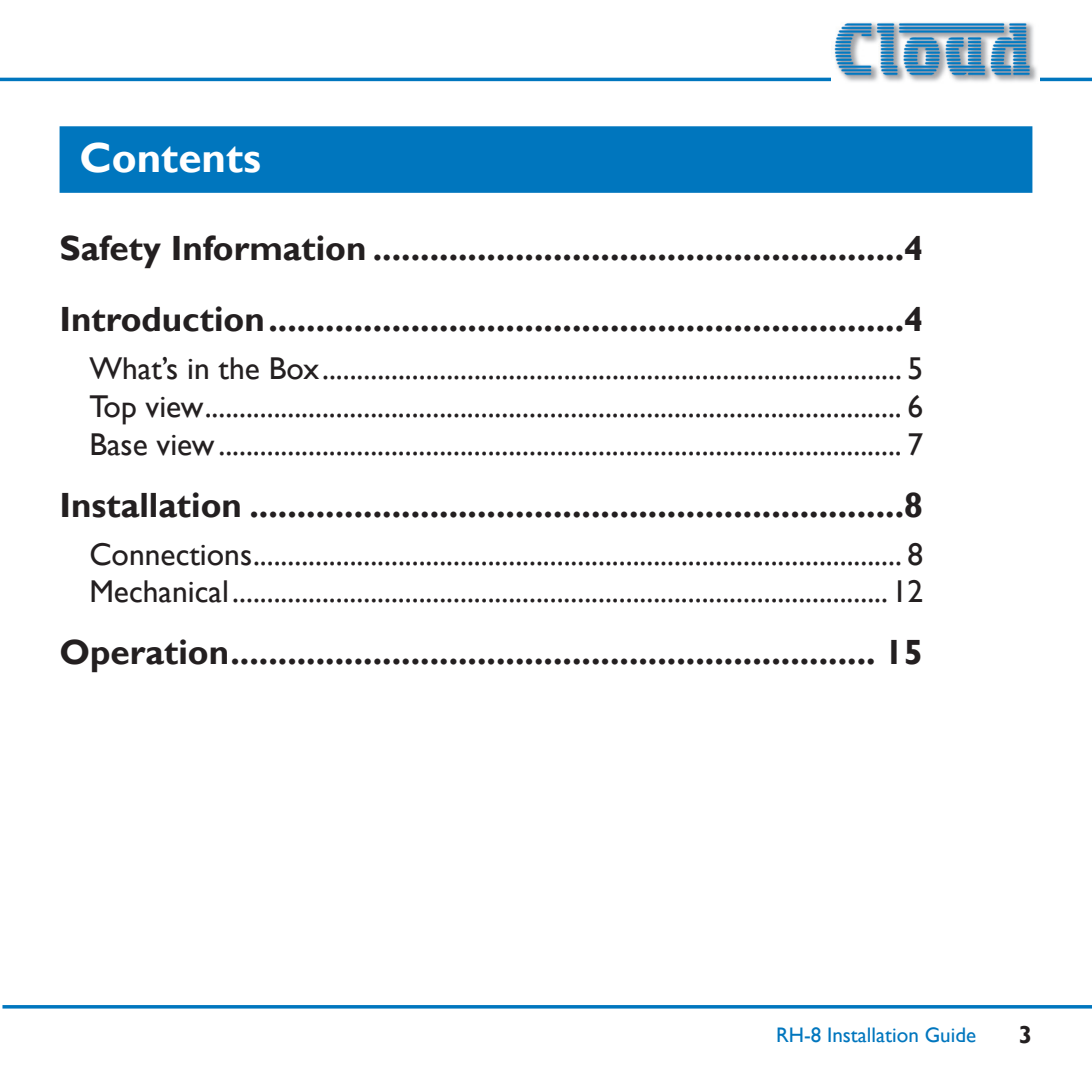
<style>
.page{position:relative;width:1092px;height:1092px;background:#fff}
.page>*{position:absolute;margin:0;border:0;box-sizing:border-box;transform-origin:0 0}
.t1{font:700 42px "Gill Sans";color:#fff}
.t2{font:700 35px/71.8px "Gill Sans";color:#231f20}
.t3{font:31.5px/37.8px "Gill Sans";color:#231f20;text-align:justify}
.t4{font:700 24.5px "Gill Sans";color:#231f20}
.t5{font:21px "Gill Sans";color:#0076be}
</style>
<div class="page">
<hr style="left:0;top:78px;width:1091px;height:3px;background:#0076be">
<img style="left:831px;top:22px;width:208px;height:60px">
<svg style="left:2px;top:1005px;width:1089px;height:3px;background:#0578bf"></svg>
<div style="left:60px;top:126px;width:972px;height:67px;background:#0076be"></div>
<h1 class="t1" style="left:79px;top:133px;width:183px">Contents</h1>
<p class="t2" style="left:60px;top:213px;width:865px">Safety Information ........................................................4<br>Introduction...................................................................4</p>
<p class="t3" style="left:89px;top:350px;width:835px">What’s in the Box.................................................................................... 5<br>Top view..................................................................................................... 6<br>Base view................................................................................................... 7</p>
<p class="t2" style="left:60px;top:470px;width:865px">Installation .....................................................................8</p>
<p class="t3" style="left:89px;top:535px;width:835px">Connections.............................................................................................. 8<br>Mechanical...............................................................................................12</p>
<p class="t2" style="left:60px;top:617px;width:865px">Operation.................................................................... 15</p>
<p class="t5" style="left:776px;top:1022px;width:202px">RH-8 Installation Guide</p>
<p class="t4" style="left:1018px;top:1020px;width:15px">3</p>
</div>
